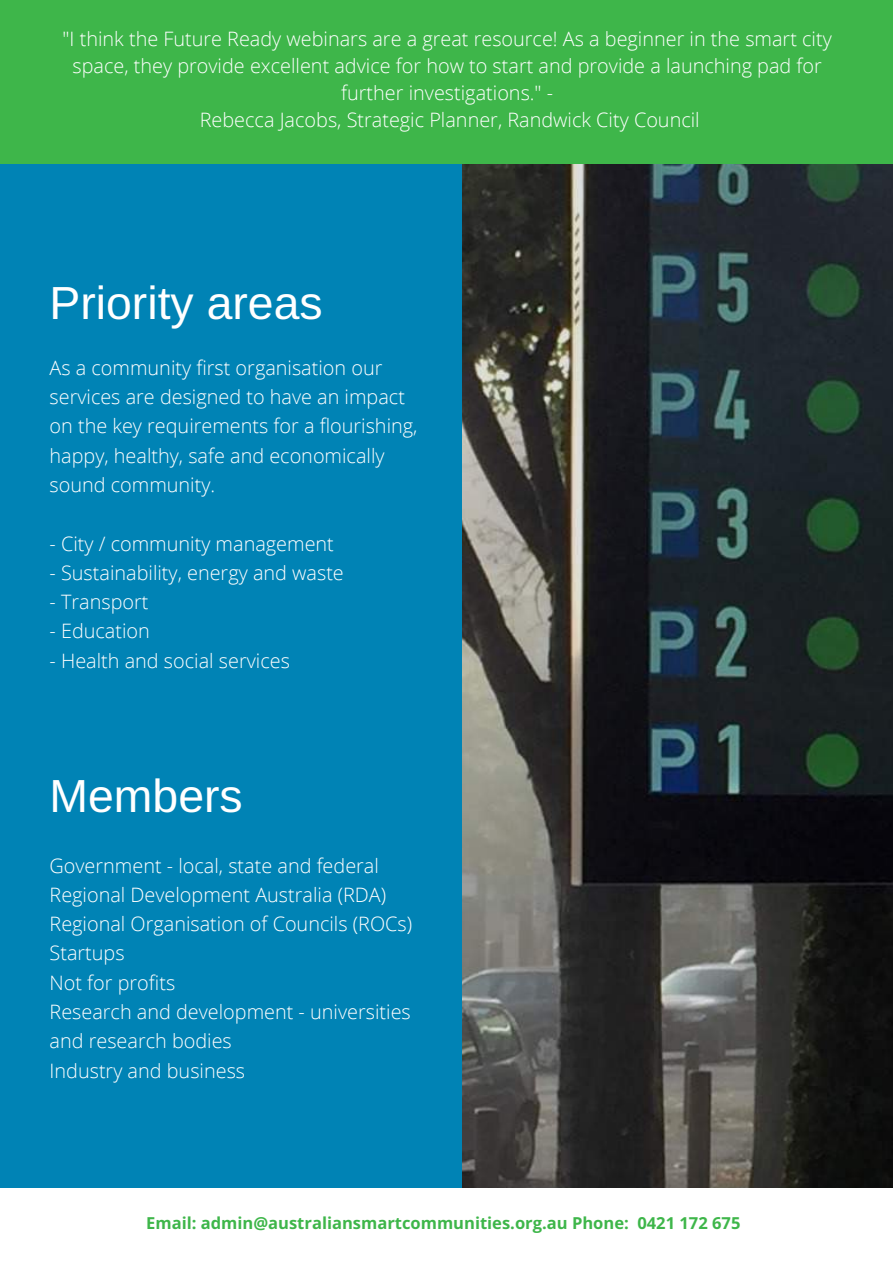
<style>
.page{position:relative;width:893px;height:1263px;background:#fff}
.page>*{position:absolute;margin:0;border:0;box-sizing:border-box;transform-origin:0 0}
.t1{font:46.35px "Arimo";color:#fff}
.t2{font:300 19.8px/29.2px "Open Sans";color:#fff}
.t3{font:700 16.5px "Open Sans";color:#3eb64a}
</style>
<div class="page">
<div style="left:0;top:164px;width:463px;height:1024px;background:#0083b5"></div>
<img style="left:463px;top:164px;width:430px;height:1024px">
<div style="left:0;top:0;width:893px;height:164px;background:#3eb64a"></div>
<p class="t2" style="left:63px;top:25px;width:771px;line-height:27px;text-align:center">"I think the Future Ready webinars are a great resource! As a beginner in the smart city space, they provide excellent advice for how to start and provide a launching pad for further investigations." -<br>Rebecca Jacobs, Strategic Planner, Randwick City Council</p>
<h1 class="t1" style="left:50px;top:277px;width:275px">Priority areas</h1>
<p class="t2" style="left:50px;top:353px;width:369px">As a community first organisation our services are designed to have an impact on the key requirements for a flourishing, happy, healthy, safe and economically sound community.</p>
<p class="t2" style="left:50px;top:528px;width:286px">- City / community management</p>
<p class="t2" style="left:50px;top:557px;width:296px">- Sustainability, energy and waste</p>
<p class="t2" style="left:50px;top:587px;width:100px">- Transport</p>
<p class="t2" style="left:50px;top:616px;width:102px">- Education</p>
<p class="t2" style="left:50px;top:645px;width:242px">- Health and social services</p>
<h1 class="t1" style="left:50px;top:770px;width:195px">Members</h1>
<p class="t2" style="left:50px;top:850px;width:364px">Government - local, state and federal<br>Regional Development Australia (RDA)<br>Regional Organisation of Councils (ROCs)<br>Startups<br>Not for profits<br>Research and development - universities and research bodies<br>Industry and business</p>
<p class="t3" style="left:146px;top:1211px;width:596px">Email: admin@australiansmartcommunities.org.au Phone: 0421 172 675</p>
</div>
